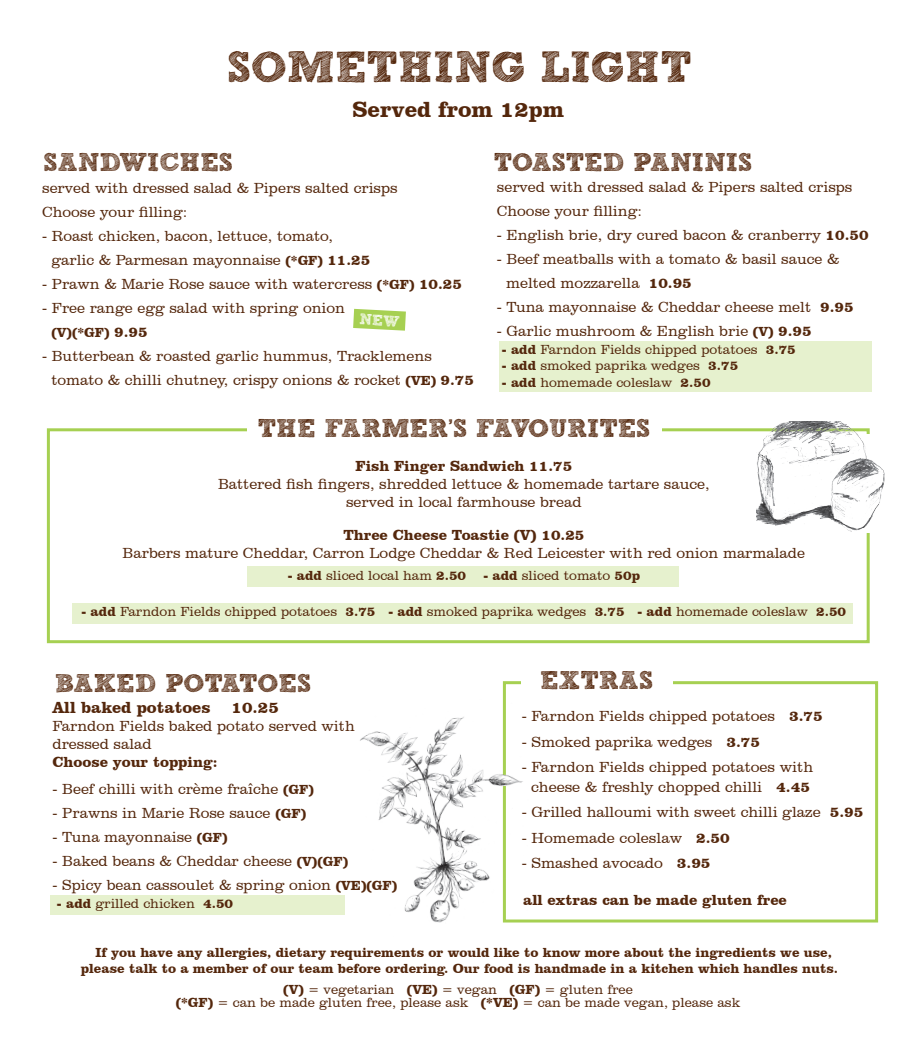
<style>
.page{position:relative;width:919px;height:1046px;background:#fff}
.page>*{position:absolute;margin:0;border:0;box-sizing:border-box;transform-origin:0 0}
.t1{font:43.5px "Sketch Rockwell";color:#54270c}
.t2{font:25.5px "Sketch Rockwell";color:#54270c}
.t3{font:700 22.5px "Clarendon BT";color:#54270c}
.t4{font:700 16.5px "Clarendon BT";color:#54270c}
.t5{font:300 15px/24px "Clarendon BT";color:#54270c}
.t6{font:700 15px "Clarendon BT";color:#54270c}
.t7{font:300 13.5px "Clarendon BT";color:#54270c}
.t8{font:700 13.5px/16.2px "Clarendon BT";color:#54270c}
.s1{font-weight:700;font-size:13.5px}
.s2{font-weight:700}
.s3{font-size:15px}
</style>
<div class="page">
<div style="left:47px;top:428px;width:822px;height:215px;border:3px solid #a6d052"></div>
<div style="left:247px;top:566px;width:431px;height:20px;background:#e6f1ce"></div>
<div style="left:72px;top:603px;width:780px;height:20px;background:#e6f1ce"></div>
<div style="left:498px;top:341px;width:373px;height:51px;background:#e6f1ce"></div>
<div style="left:50px;top:895px;width:294px;height:19px;background:#e6f1ce"></div>
<div style="left:247px;top:418px;width:414px;height:27px;background:#fff"></div>
<div style="left:503px;top:681px;width:375px;height:242px;border:3px solid #a6d052"></div>
<div style="left:521px;top:670px;width:151px;height:24px;background:#fff"></div>
<img style="left:756px;top:422px;width:129px;height:118px">
<img style="left:360px;top:694px;width:188px;height:229px">
<svg style="left:353px;top:309px;width:53px;height:22px"></svg>
<p class="t1" style="left:227px;top:44px;width:466px">SOMETHING LIGHT</p>
<p class="t3" style="left:352px;top:95px;width:213px">Served from 12pm</p>
<p class="t2" style="left:44px;top:148px;width:191px">SANDWICHES</p>
<p class="t2" style="left:493px;top:148px;width:260px">TOASTED PANINIS</p>
<p class="t5" style="left:42px;top:176px;width:357px">served with dressed salad &amp; Pipers salted crisps</p>
<p class="t5" style="left:42px;top:200px;width:147px">Choose your filling:</p>
<p class="t5" style="left:51px;top:224px;width:320px;text-indent:-9px">- Roast chicken, bacon, lettuce, tomato, garlic &amp; Parmesan mayonnaise <span class="s1">(*GF)</span> <span class="s2">11.25</span></p>
<p class="t5" style="left:42px;top:272px;width:421px">- Prawn &amp; Marie Rose sauce with watercress <span class="s1">(*GF)</span> <span class="s2">10.25</span></p>
<p class="t5" style="left:42px;top:296px;width:304px">- Free range egg salad with spring onion</p>
<p class="t8" style="left:51px;top:324px;width:98px">(V)(*GF) <span class="s3">9.95</span></p>
<p class="t5" style="left:51px;top:344px;width:424px;text-indent:-9px">- Butterbean &amp; roasted garlic hummus, Tracklemens tomato &amp; chilli chutney, crispy onions &amp; rocket <span class="s1">(VE)</span> <span class="s2">9.75</span></p>
<p class="t5" style="left:497px;top:175px;width:357px">served with dressed salad &amp; Pipers salted crisps</p>
<p class="t5" style="left:497px;top:199px;width:147px">Choose your filling:</p>
<p class="t5" style="left:497px;top:223px;width:373px">- English brie, dry cured bacon &amp; cranberry <span class="s2">10.50</span></p>
<p class="t5" style="left:497px;top:247px;width:344px">- Beef meatballs with a tomato &amp; basil sauce &amp;</p>
<p class="t5" style="left:506px;top:271px;width:187px">melted mozzarella <span class="s2">10.95</span></p>
<p class="t5" style="left:497px;top:295px;width:358px">- Tuna mayonnaise &amp; Cheddar cheese melt <span class="s2">9.95</span></p>
<p class="t5" style="left:497px;top:319px;width:316px">- Garlic mushroom &amp; English brie <span class="s1">(V)</span> <span class="s2">9.95</span></p>
<p class="t7" style="left:502px;top:342px;width:295px"><span class="s2">- add</span> Farndon Fields chipped potatoes <span class="s2">3.75</span></p>
<p class="t7" style="left:502px;top:358px;width:238px"><span class="s2">- add</span> smoked paprika wedges <span class="s2">3.75</span></p>
<p class="t7" style="left:502px;top:374px;width:210px"><span class="s2">- add</span> homemade coleslaw <span class="s2">2.50</span></p>
<p class="t2" style="left:258px;top:414px;width:394px">THE FARMER’S FAVOURITES</p>
<p class="t6" style="left:355px;top:456px;width:218px">Fish Finger Sandwich 11.75</p>
<p class="t5" style="left:218px;top:471px;width:493px">Battered fish fingers, shredded lettuce &amp; homemade tartare sauce,</p>
<p class="t5" style="left:346px;top:489px;width:237px">served in local farmhouse bread</p>
<p class="t5" style="left:123px;top:525px;width:684px;line-height:18px;text-align:center"><span class="s2">Three Cheese Toastie (V) 10.25<br></span>Barbers mature Cheddar, Carron Lodge Cheddar &amp; Red Leicester with red onion marmalade</p>
<p class="t7" style="left:288px;top:567px;width:180px"><span class="s2">- add</span> sliced local ham <span class="s2">2.50</span></p>
<p class="t7" style="left:483px;top:567px;width:158px"><span class="s2">- add</span> sliced tomato <span class="s2">50p</span></p>
<p class="t7" style="left:82px;top:603px;width:766px"><span class="s2">- add</span> Farndon Fields chipped potatoes <span class="s2">3.75 - add</span> smoked paprika wedges <span class="s2">3.75 - add</span> homemade coleslaw <span class="s2">2.50</span></p>
<p class="t2" style="left:55px;top:669px;width:258px">BAKED POTATOES</p>
<p class="t4" style="left:52px;top:697px;width:160px">All baked potatoes</p>
<p class="t4" style="left:231px;top:697px;width:49px">10.25</p>
<p class="t5" style="left:52px;top:714px;width:304px">Farndon Fields baked potato served with</p>
<p class="t5" style="left:52px;top:732px;width:101px">dressed salad</p>
<p class="t6" style="left:52px;top:753px;width:166px">Choose your topping:</p>
<p class="t5" style="left:53px;top:776px;width:263px">- Beef chilli with crème fraîche <span class="s1">(GF)</span></p>
<p class="t5" style="left:53px;top:800px;width:255px">- Prawns in Marie Rose sauce <span class="s1">(GF)</span></p>
<p class="t5" style="left:53px;top:824px;width:176px">- Tuna mayonnaise <span class="s1">(GF)</span></p>
<p class="t5" style="left:53px;top:848px;width:297px">- Baked beans &amp; Cheddar cheese <span class="s1">(V)(GF)</span></p>
<p class="t5" style="left:53px;top:872px;width:346px">- Spicy bean cassoulet &amp; spring onion <span class="s1">(VE)(GF)</span></p>
<p class="t7" style="left:57px;top:895px;width:178px"><span class="s2">- add</span> grilled chicken <span class="s2">4.50</span></p>
<p class="t2" style="left:540px;top:667px;width:114px">EXTRAS</p>
<p class="t5" style="left:522px;top:704px;width:302px">- Farndon Fields chipped potatoes <span class="s2">3.75</span></p>
<p class="t5" style="left:522px;top:729px;width:240px">- Smoked paprika wedges <span class="s2">3.75</span></p>
<p class="t5" style="left:522px;top:755px;width:293px">- Farndon Fields chipped potatoes with</p>
<p class="t5" style="left:531px;top:774px;width:280px">cheese &amp; freshly chopped chilli <span class="s2">4.45</span></p>
<p class="t5" style="left:522px;top:800px;width:343px">- Grilled halloumi with sweet chilli glaze <span class="s2">5.95</span></p>
<p class="t5" style="left:522px;top:825px;width:209px">- Homemade coleslaw <span class="s2">2.50</span></p>
<p class="t5" style="left:522px;top:851px;width:190px">- Smashed avocado <span class="s2">3.95</span></p>
<p class="t6" style="left:523px;top:890px;width:265px">all extras can be made gluten free</p>
<p class="t8" style="left:81px;top:944px;width:758px;text-indent:15px">If you have any allergies, dietary requirements or would like to know more about the ingredients we use, please talk to a member of our team before ordering. Our food is handmade in a kitchen which handles nuts.</p>
<p class="t7" style="left:283px;top:981px;width:351px"><span class="s2">(V)</span> = vegetarian <span class="s2">(VE)</span> = vegan <span class="s2">(GF)</span> = gluten free</p>
<p class="t7" style="left:176px;top:995px;width:566px"><span class="s2">(*GF)</span> = can be made gluten free, please ask <span class="s2">(*VE)</span> = can be made vegan, please ask</p>
</div>
